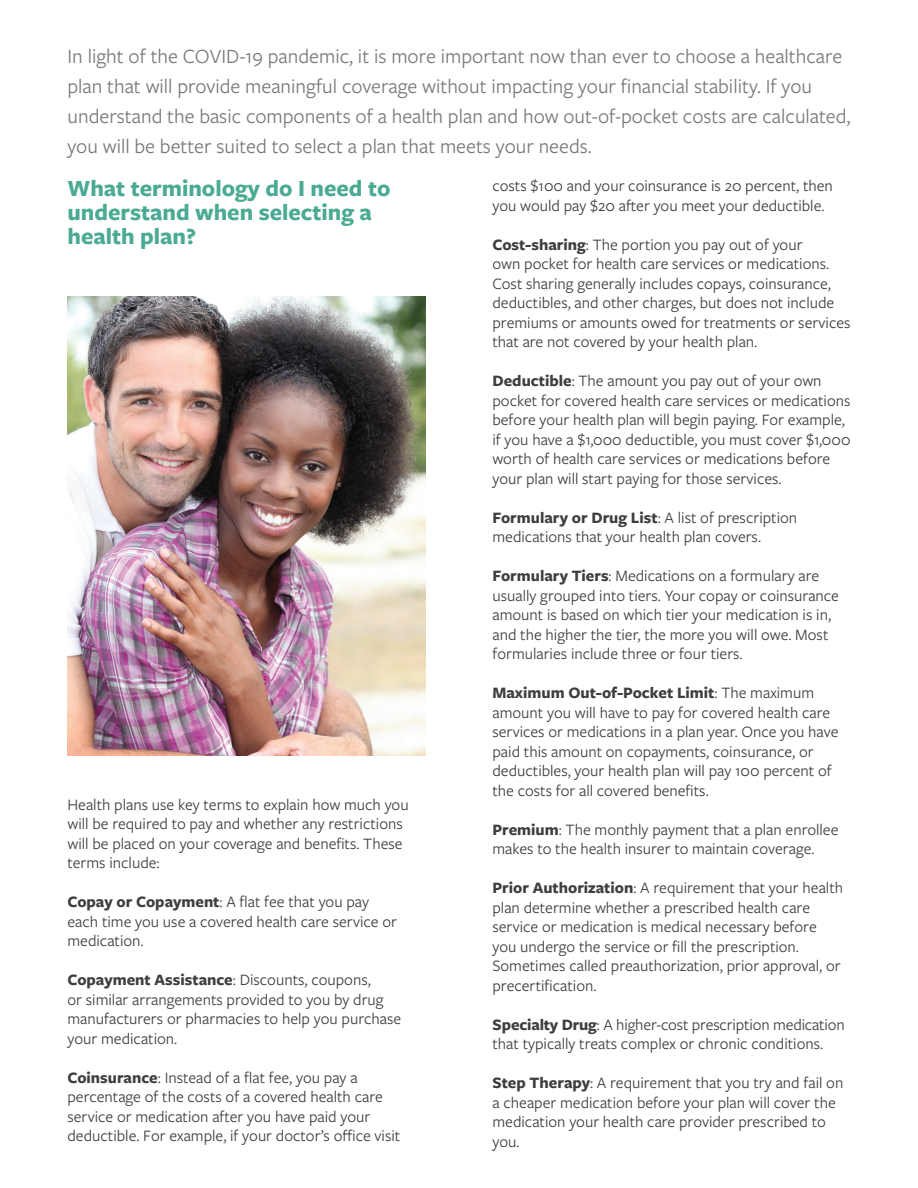
<style>
.page{position:relative;width:918px;height:1188px;background:#fff}
.page>*{position:absolute;margin:0;border:0;box-sizing:border-box;transform-origin:0 0}
.t1{font:700 24px/24px "Freight Sans Pro";color:#4aaa94}
.t2{font:21px/30px "Freight Sans Pro";color:#76787b}
.t3{font:16.5px/19.5px "Freight Sans Pro";color:#3e3e3f}
.s1{font-weight:700}
</style>
<div class="page">
<img style="left:68px;top:297px;width:358px;height:459px">
<p class="t2" style="left:68px;top:40px;width:785px">In light of the COVID-19 pandemic, it is more important now than ever to choose a healthcare plan that will provide meaningful coverage without impacting your financial stability. If you understand the basic components of a health plan and how out-of-pocket costs are calculated, you will be better suited to select a plan that meets your needs.</p>
<p class="t3" style="left:492px;top:176px;width:342px">costs $100 and your coinsurance is 20 percent, then you would pay $20 after you meet your deductible.</p>
<p class="t3" style="left:492px;top:234px;width:360px"><span class="s1">Cost-sharing</span>: The portion you pay out of your<br>own pocket for health care services or medications.<br>Cost sharing generally includes copays, coinsurance, deductibles, and other charges, but does not include premiums or amounts owed for treatments or services that are not covered by your health plan.</p>
<p class="t3" style="left:492px;top:371px;width:360px"><span class="s1">Deductible</span>: The amount you pay out of your own pocket for covered health care services or medications before your health plan will begin paying. For example, if you have a $1,000 deductible, you must cover $1,000 worth of health care services or medications before your plan will start paying for those services.</p>
<p class="t3" style="left:492px;top:507px;width:306px"><span class="s1">Formulary or Drug List</span>: A list of prescription medications that your health plan covers.</p>
<p class="t3" style="left:492px;top:566px;width:348px"><span class="s1">Formulary Tiers</span>: Medications on a formulary are usually grouped into tiers. Your copay or coinsurance amount is based on which tier your medication is in, and the higher the tier, the more you will owe. Most formularies include three or four tiers.</p>
<p class="t3" style="left:492px;top:683px;width:347px"><span class="s1">Maximum Out-of-Pocket Limit</span>: The maximum amount you will have to pay for covered health care services or medications in a plan year. Once you have paid this amount on copayments, coinsurance, or deductibles, your health plan will pay 100 percent of the costs for all covered benefits.</p>
<p class="t3" style="left:492px;top:819px;width:347px"><span class="s1">Premium</span>: The monthly payment that a plan enrollee makes to the health insurer to maintain coverage.</p>
<p class="t3" style="left:492px;top:878px;width:352px"><span class="s1">Prior Authorization</span>: A requirement that your health plan determine whether a prescribed health care service or medication is medical necessary before you undergo the service or fill the prescription.<br>Sometimes called preauthorization, prior approval, or precertification.</p>
<p class="t3" style="left:492px;top:1014px;width:354px"><span class="s1">Specialty Drug</span>: A higher-cost prescription medication that typically treats complex or chronic conditions.</p>
<p class="t3" style="left:492px;top:1073px;width:352px"><span class="s1">Step Therapy</span>: A requirement that you try and fail on a cheaper medication before your plan will cover the medication your health care provider prescribed to you.</p>
<h1 class="t1" style="left:68px;top:176px;width:324px">What terminology do I need to understand when selecting a health plan?</h1>
<p class="t3" style="left:68px;top:794px;width:343px">Health plans use key terms to explain how much you will be required to pay and whether any restrictions will be placed on your coverage and benefits. These terms include:</p>
<p class="t3" style="left:68px;top:892px;width:331px"><span class="s1">Copay or Copayment</span>: A flat fee that you pay each time you use a covered health care service or medication.</p>
<p class="t3" style="left:68px;top:970px;width:335px"><span class="s1">Copayment Assistance</span>: Discounts, coupons,<br>or similar arrangements provided to you by drug manufacturers or pharmacies to help you purchase your medication.</p>
<p class="t3" style="left:68px;top:1067px;width:334px"><span class="s1">Coinsurance</span>: Instead of a flat fee, you pay a percentage of the costs of a covered health care service or medication after you have paid your deductible. For example, if your doctor’s office visit</p>
</div>
